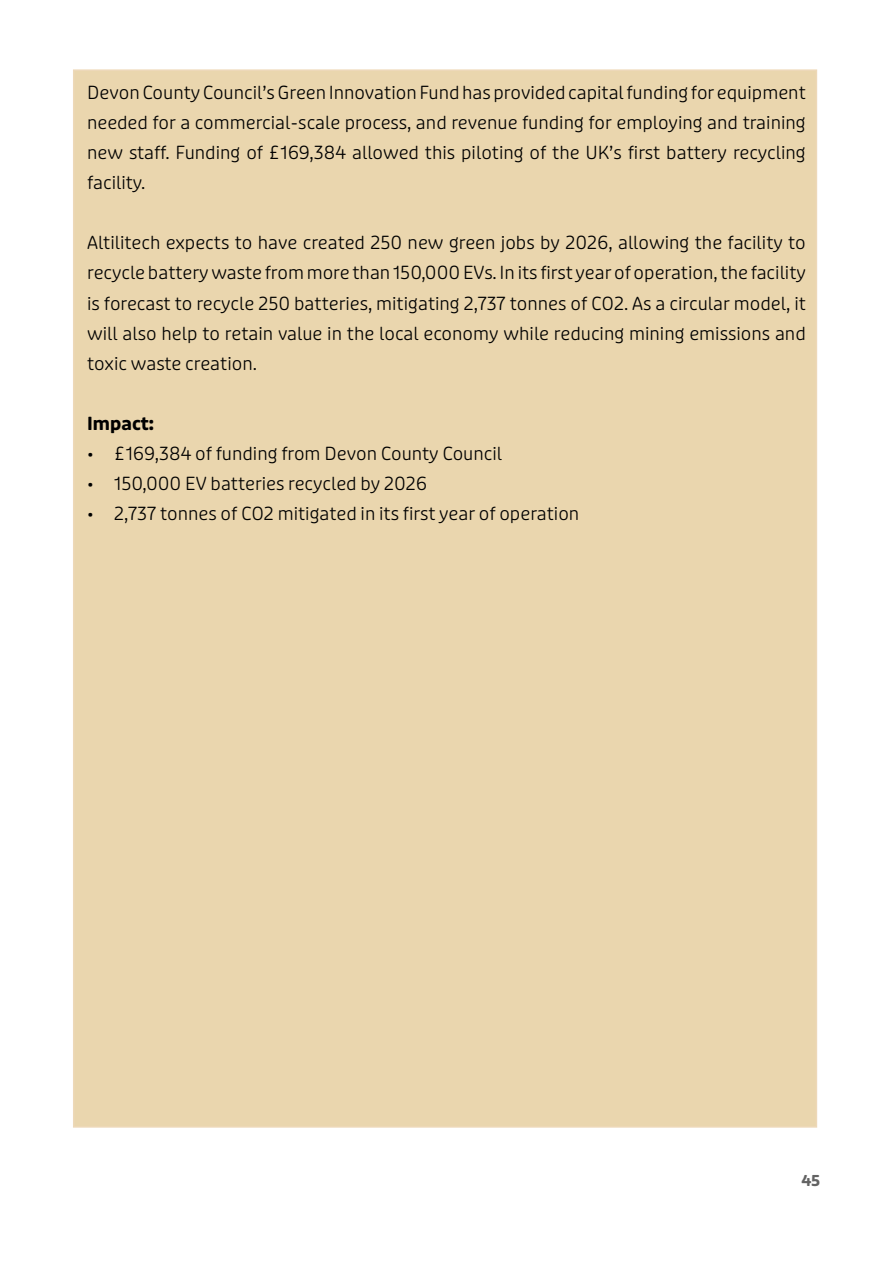
<style>
.page{position:relative;width:893px;height:1263px;background:#fff}
.page>*{position:absolute;margin:0;border:0;box-sizing:border-box;transform-origin:0 0}
.t1{font:300 18px/30px "Puffin Display Soft";color:#000;text-align:justify}
.t2{font:700 18px "Puffin Display Soft";color:#000}
.t3{font:700 15px "Puffin Display Soft";color:#636363}
</style>
<div class="page">
<div style="left:73px;top:69px;width:744px;height:1059px;background:#ead6ae"></div>
<p class="t1" style="left:87px;top:78px;width:720px">Devon County Council’s Green Innovation Fund has provided capital funding for equipment needed for a commercial-scale process, and revenue funding for employing and training new staff. Funding of £169,384 allowed this piloting of the UK’s first battery recycling facility.</p>
<p class="t1" style="left:87px;top:228px;width:720px">Altilitech expects to have created 250 new green jobs by 2026, allowing the facility to recycle battery waste from more than 150,000 EVs. In its first year of operation, the facility is forecast to recycle 250 batteries, mitigating 2,737 tonnes of CO2. As a circular model, it will also help to retain value in the local economy while reducing mining emissions and toxic waste creation.</p>
<h2 class="t2" style="left:87px;top:412px;width:68px">Impact:</h2>
<p class="t1" style="left:87px;top:438px;width:417px">• £169,384 of funding from Devon County Council</p>
<p class="t1" style="left:87px;top:468px;width:341px">• 150,000 EV batteries recycled by 2026</p>
<p class="t1" style="left:87px;top:499px;width:494px">• 2,737 tonnes of CO2 mitigated in its first year of operation</p>
<p class="t3" style="left:801px;top:1172px;width:20px">45</p>
</div>
